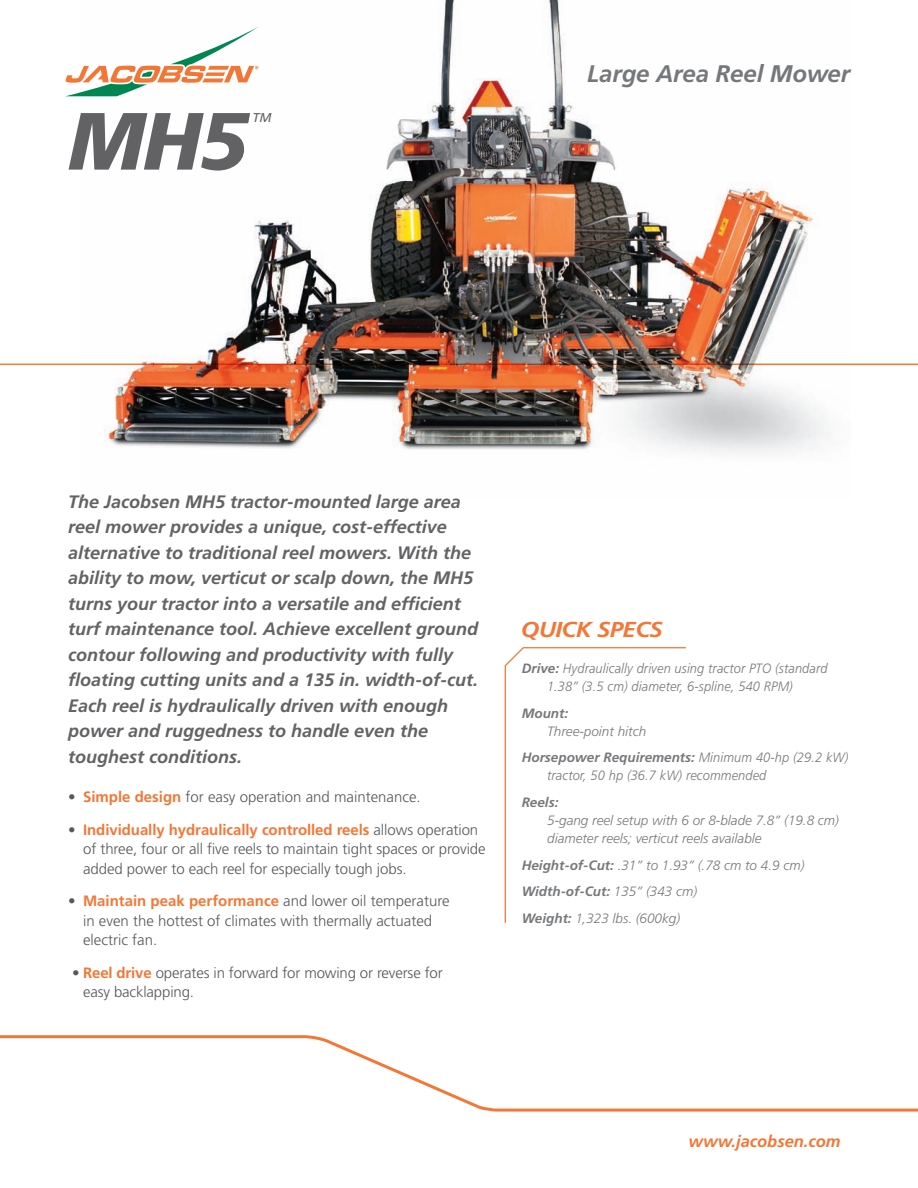
<style>
.page{position:relative;width:918px;height:1188px;background:#fff}
.page>*{position:absolute;margin:0;border:0;box-sizing:border-box;transform-origin:0 0}
.t1{font:italic 900 81px "Frutiger LT Std";color:#636366}
.t2{font:italic 700 24px "Frutiger LT Std";letter-spacing:-.005em;color:#76787b}
.t3{font:italic 700 21.6px "Frutiger LT Std";letter-spacing:-.025em;color:#f37736;scale:1.11 1}
.t4{font:italic 700 18px/25.5px "Frutiger LT Std";color:#636366}
.t5{font:italic 700 16.5px "Frutiger LT Std";color:#f37736}
.t6{font:300 15px/19.5px "Frutiger LT Std";letter-spacing:-.005em;color:#57585a}
.t7{font:italic 300 13.5px/18px "Frutiger LT Std";color:#76787b}
.t8{font:italic 300 13.5px/18px "Frutiger";letter-spacing:.01em;color:#76787b;scale:.95 1}
.t9{font:italic 700 13.5px "Frutiger LT Std";color:#76787b}
.t10{font:italic 12.75px "Frutiger LT Std";color:#636366}
.s1{font-weight:700}
.s2{font-weight:700;color:#f37736}
.s3{font-family:"Frutiger LT Std";font-weight:700}
.s4{font-weight:300}
</style>
<div class="page">
<hr style="left:0;top:364px;width:918px;height:1px;background:#f37736">
<svg style="left:65px;top:72px;width:16px;height:24px"></svg>
<svg style="left:504px;top:647px;width:182px;height:276px"></svg>
<svg style="left:0;top:1035px;width:918px;height:77px"></svg>
<img style="left:81px;top:0;width:769px;height:453px">
<p class="t1" style="left:68px;top:93px;width:181px">MH5</p>
<p class="t10" style="left:252px;top:111px;width:21px">TM</p>
<p class="t2" style="left:587px;top:60px;width:264px">Large Area Reel Mower</p>
<p class="t4" style="left:68px;top:489px;width:412px">The Jacobsen MH5 tractor-mounted large area reel mower provides a unique, cost-effective alternative to traditional reel mowers. With the ability to mow, verticut or scalp down, the MH5 turns your tractor into a versatile and efficient turf maintenance tool. Achieve excellent ground contour following and productivity with fully floating cutting units and a 135 in. width-of-cut.<br>Each reel is hydraulically driven with enough power and ruggedness to handle even the toughest conditions.</p>
<p class="t6" style="left:68px;top:788px;width:354px"><span class="s1">•</span> <span class="s2">Simple design</span> for easy operation and maintenance.</p>
<p class="t6" style="left:83px;top:820px;width:404px;text-indent:-15px"><span class="s1">•</span> <span class="s2">Individually hydraulically controlled reels</span> allows operation of three, four or all five reels to maintain tight spaces or provide added power to each reel for especially tough jobs.</p>
<p class="t6" style="left:83px;top:892px;width:368px;text-indent:-15px"><span class="s1">•</span> <span class="s2">Maintain peak performance</span> and lower oil temperature in even the hottest of climates with thermally actuated electric fan.</p>
<p class="t6" style="left:83px;top:963px;width:361px;text-indent:-11px"><span class="s1">•</span> <span class="s2">Reel drive</span> operates in forward for mowing or reverse for easy backlapping.</p>
<p class="t3" style="left:521px;top:616px;width:130px">QUICK SPECS</p>
<p class="t8" style="left:547px;top:659px;width:297px;text-indent:-25px"><span class="s3">Drive:</span> Hydraulically driven using tractor PTO (standard<br>1.38” (3.5 cm) diameter, 6-spline, 540 RPM)</p>
<p class="t7" style="left:547px;top:704px;width:101px;text-indent:-26px"><span class="s1">Mount:<br></span>Three-point hitch</p>
<p class="t8" style="left:547px;top:749px;width:319px;text-indent:-25px"><span class="s3">Horsepower Requirements:</span> Minimum 40-hp (29.2 kW) tractor, 50 hp (36.7 kW) recommended</p>
<p class="t7" style="left:547px;top:793px;width:293px;text-indent:-26px"><span class="s1">Reels:<br></span>5-gang reel setup with 6 or 8-blade 7.8” (19.8 cm) diameter reels; verticut reels available</p>
<p class="t7" style="left:522px;top:856px;width:284px"><span class="s1">Height-of-Cut:</span> .31” to 1.93” (.78 cm to 4.9 cm)</p>
<p class="t9" style="left:522px;top:884px;width:177px">Width-of-Cut: <span class="s4">135” (343 cm)</span></p>
<p class="t7" style="left:522px;top:909px;width:160px"><span class="s1">Weight:</span> 1,323 lbs. (600kg)</p>
<p class="t5" style="left:688px;top:1132px;width:154px">www.jacobsen.com</p>
</div>
